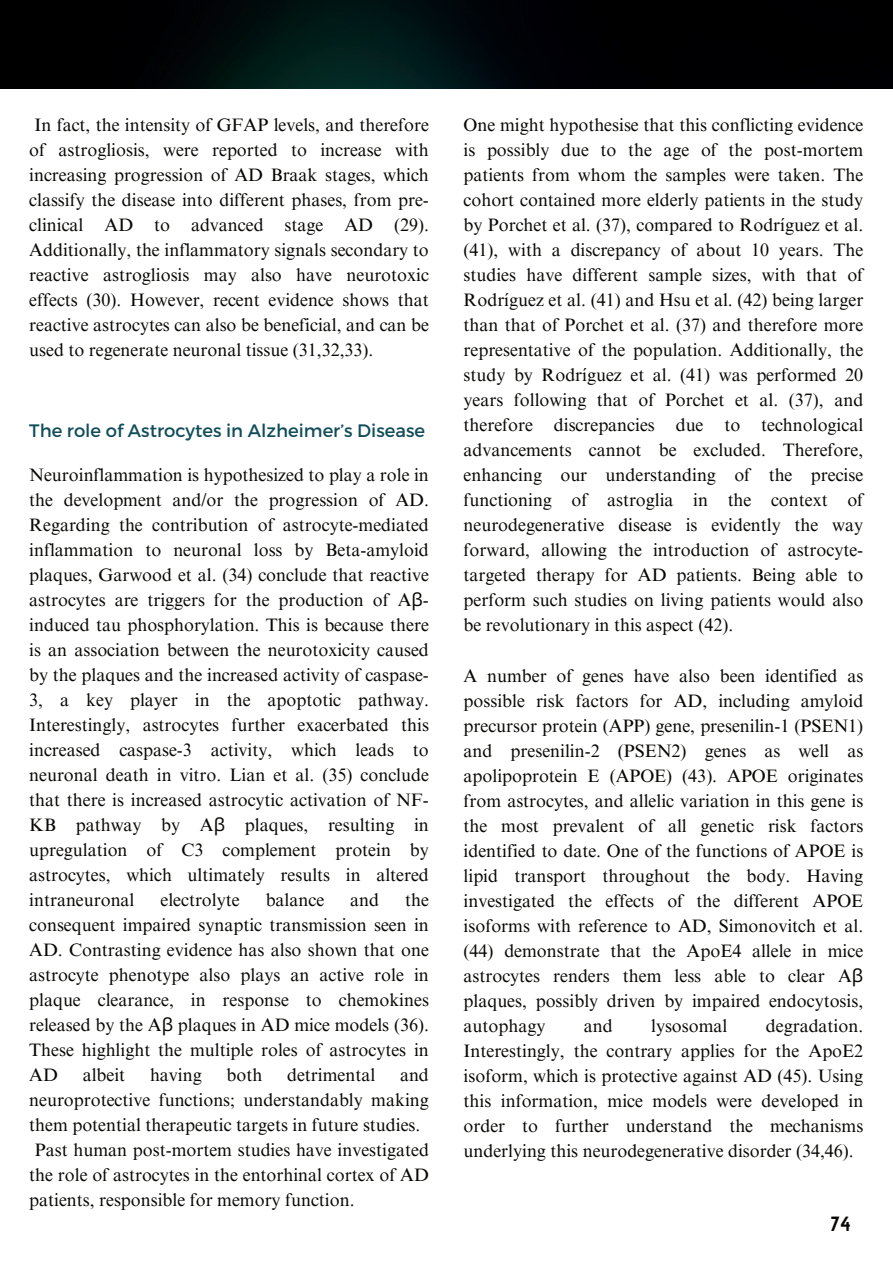
<style>
.page{position:relative;width:893px;height:1264px;background:#fff}
.page>*{position:absolute;margin:0;border:0;box-sizing:border-box;transform-origin:0 0}
.t1{font:18px/25px "Times NRMT Pro";color:#080704;text-align:justify}
.t2{font:18px "Montserrat";color:#114d5a}
.t3{font:18px "Norwester";color:#080704}
.s1{font-family:"Noto Sans"}
</style>
<div class="page">
<img style="left:0;top:0;width:892px;height:89px">
<p class="t1" style="left:29px;top:113px;width:401px">In fact, the intensity of GFAP levels, and therefore of astrogliosis, were reported to increase with increasing progression of AD Braak stages, which classify the disease into different phases, from pre&shy;clinical AD to advanced stage AD (29).<br>Additionally, the inflammatory signals secondary to reactive astrogliosis may also have neurotoxic effects (30). However, recent evidence shows that reactive astrocytes can also be beneficial, and can be used to regenerate neuronal tissue (31,32,33).</p>
<p class="t2" style="left:29px;top:420px;width:397px">The role of Astrocytes in Alzheimer’s Disease</p>
<p class="t1" style="left:29px;top:463px;width:401px">Neuroinflammation is hypothesized to play a role in the development and/or the progression of AD.<br>Regarding the contribution of astrocyte-mediated inflammation to neuronal loss by Beta-amyloid plaques, Garwood et al. (34) conclude that reactive astrocytes are triggers for the production of A<span class="s1">β&shy;</span>induced tau phosphorylation. This is because there is an association between the neurotoxicity caused by the plaques and the increased activity of caspase-3, a key player in the apoptotic pathway.<br>Interestingly, astrocytes further exacerbated this increased caspase-3 activity, which leads to neuronal death in vitro. Lian et al. (35) conclude that there is increased astrocytic activation of NF-KB pathway by A<span class="s1">β</span> plaques, resulting in upregulation of C3 complement protein by astrocytes, which ultimately results in altered intraneuronal</p>
<p class="t1" style="left:29px;top:888px;width:401px;text-indent:376px">the consequent impaired synaptic transmission seen in AD. Contrasting evidence has also shown that one astrocyte phenotype also plays an active role in plaque clearance, in response to chemokines released by the A<span class="s1">β</span> plaques in AD mice models (36).<br>These highlight the multiple roles of astrocytes in AD</p>
<p class="t1" style="left:160px;top:888px;width:81px">electrolyte</p>
<p class="t1" style="left:266px;top:888px;width:60px">balance</p>
<p class="t1" style="left:350px;top:888px;width:30px">and</p>
<p class="t1" style="left:83px;top:1063px;width:44px">albeit</p>
<p class="t1" style="left:150px;top:1063px;width:53px">having</p>
<p class="t1" style="left:226px;top:1063px;width:37px">both</p>
<p class="t1" style="left:287px;top:1063px;width:90px">detrimental</p>
<p class="t1" style="left:400px;top:1063px;width:30px">and</p>
<p class="t1" style="left:29px;top:1088px;width:401px">neuroprotective functions; understandably making</p>
<p class="t1" style="left:29px;top:1113px;width:392px">them potential therapeutic targets in future studies.</p>
<p class="t1" style="left:35px;top:1138px;width:395px">Past human post-mortem studies have investigated</p>
<p class="t1" style="left:29px;top:1163px;width:401px">the role of astrocytes in the entorhinal cortex of AD</p>
<p class="t1" style="left:29px;top:1188px;width:327px">patients, responsible for memory function.</p>
<p class="t1" style="left:463px;top:113px;width:401px">One might hypothesise that this conflicting evidence is possibly due to the age of the post-mortem patients from whom the samples were taken. The cohort contained more elderly patients in the study by Porchet et al. (37), compared to Rodríguez et al. (41), with a discrepancy of about 10 years. The studies have different sample sizes, with that of Rodríguez et al. (41) and Hsu et al. (42) being larger than that of Porchet et al. (37) and therefore more representative of the population. Additionally, the study by Rodríguez et al. (41) was performed 20 years following that of Porchet et al. (37), and therefore discrepancies due to technological advancements cannot be excluded. Therefore, enhancing our understanding of the precise functioning of astroglia in the context of neurodegenerative disease is evidently the way forward, allowing the introduction of astrocyte&shy;targeted therapy for AD patients. Being able to perform such studies on living patients would also be revolutionary in this aspect (42).</p>
<p class="t1" style="left:463px;top:664px;width:401px">A number of genes have also been identified as possible risk factors for AD, including amyloid precursor protein (APP) gene, presenilin-1 (PSEN1) and presenilin-2 (PSEN2) genes as well as apolipoprotein E (APOE) (43). APOE originates from astrocytes, and allelic variation in this gene is the most prevalent of all genetic risk factors identified to date. One of the functions of APOE is lipid transport throughout the body. Having investigated the effects of the different APOE isoforms with reference to AD, Simonovitch et al. (44) demonstrate that the ApoE4 allele in mice astrocytes renders them less able to clear A<span class="s1">β </span>plaques, possibly driven by impaired endocytosis, autophagy</p>
<p class="t1" style="left:463px;top:1014px;width:401px;text-indent:302px">degradation.<br>Interestingly, the contrary applies for the ApoE2 isoform, which is protective against AD (45). Using this information, mice models were developed in order to further understand the mechanisms underlying this neurodegenerative disorder (34,46).</p>
<p class="t1" style="left:583px;top:1014px;width:30px">and</p>
<p class="t1" style="left:651px;top:1014px;width:78px">lysosomal</p>
<p class="t3" style="left:830px;top:1215px;width:22px">74</p>
</div>
